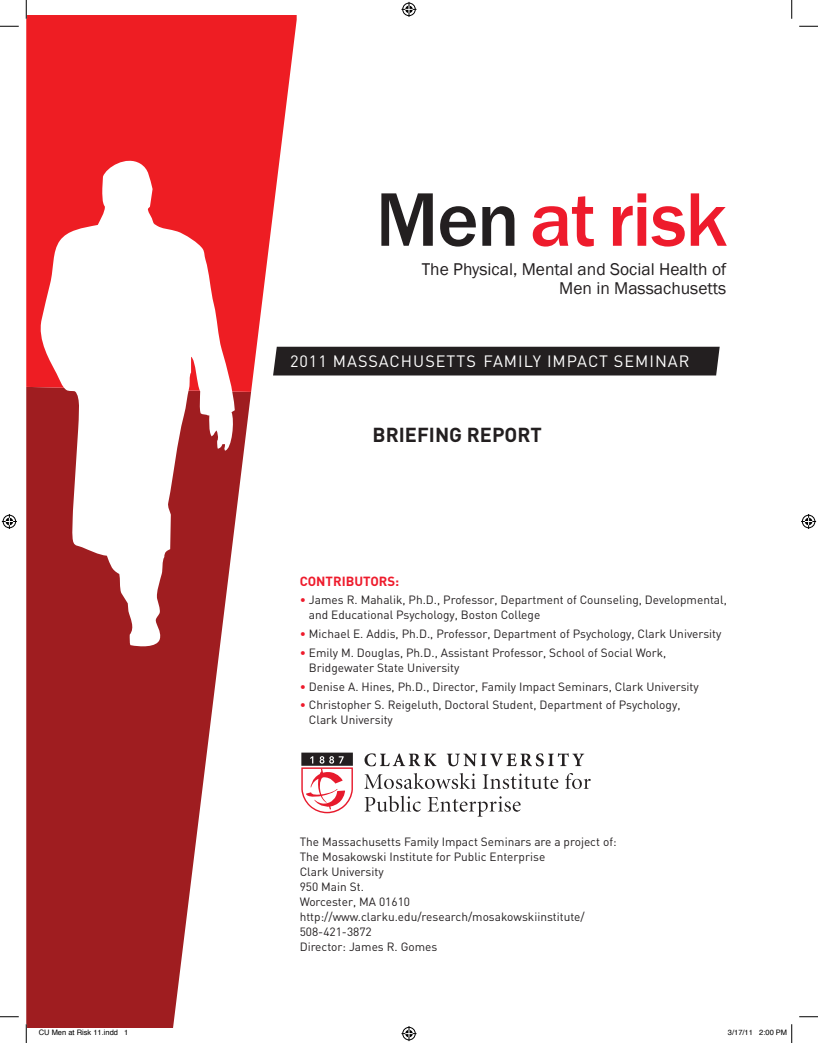
<style>
.page{position:relative;width:818px;height:1043px;background:#fff}
.page>*{position:absolute;margin:0;border:0;box-sizing:border-box;transform-origin:0 0}
.t1{font:500 78.5px "Franklin Gothic";letter-spacing:-.015em;color:#ee1b2c}
.t2{font:700 20px "DIN";color:#231f20}
.t3{font:17.5px/18.8px "Franklin Gothic";color:#231f20;text-align:right}
.t4{font:16.25px "DIN";letter-spacing:.06em;color:#fff}
.t5{font:700 13.12px "DIN";color:#ee1b2c}
.t6{font:11.88px/15px "DIN";color:#231f20}
.t7{font:7.5px "Helvetica";color:#000}
.s1{color:#231f20}
.s2{color:#ee1b2c}
</style>
<div class="page">
<div style="left:297px;top:347px;width:422px;height:28px;background:#231f20"></div>
<svg style="left:26px;top:392px;width:225px;height:636px;fill:#9f1d20"></svg>
<svg style="left:26px;top:15px;width:271px;height:377px;fill:#ee1d23"></svg>
<svg style="left:37px;top:155px;width:198px;height:493px"></svg>
<svg style="left:364px;top:753px;width:72px;height:13px"></svg>
<svg style="left:447px;top:753px;width:137px;height:13px"></svg>
<svg style="left:364px;top:773px;width:112px;height:16px"></svg>
<svg style="left:482px;top:773px;width:76px;height:16px"></svg>
<svg style="left:565px;top:773px;width:25px;height:16px"></svg>
<svg style="left:364px;top:795px;width:57px;height:16px"></svg>
<svg style="left:427px;top:796px;width:93px;height:20px"></svg>
<svg style="left:301px;top:752px;width:52px;height:61px"></svg>
<svg style="left:0;top:25px;width:19px;height:2px"></svg>
<svg style="left:799px;top:25px;width:19px;height:2px"></svg>
<svg style="left:0;top:1016px;width:19px;height:1px"></svg>
<svg style="left:799px;top:1016px;width:19px;height:1px"></svg>
<svg style="left:25px;top:0;width:2px;height:19px"></svg>
<svg style="left:25px;top:1024px;width:2px;height:18px"></svg>
<svg style="left:791px;top:0;width:1px;height:19px"></svg>
<svg style="left:401px;top:2px;width:15px;height:15px"></svg>
<svg style="left:401px;top:1026px;width:15px;height:15px"></svg>
<svg style="left:2px;top:514px;width:15px;height:15px"></svg>
<svg style="left:801px;top:514px;width:15px;height:15px"></svg>
<svg style="left:39px;top:1027px;width:79px;height:1px"></svg>
<svg style="left:791px;top:1024px;width:1px;height:18px"></svg>
<p class="t1" style="left:375px;top:171px;width:353px"><span class="s1">Men</span>at risk</p>
<p class="t3" style="left:422px;top:260px;width:306px">The Physical, Mental and Social Health of<br>Men in Massachusetts</p>
<p class="t4" style="left:290px;top:351px;width:401px">2011 MASSACHUSETTS FAMILY IMPACT SEMINAR</p>
<p class="t2" style="left:372px;top:422px;width:171px">BRIEFING REPORT</p>
<p class="t5" style="left:299px;top:572px;width:101px">CONTRIBUTORS:</p>
<p class="t6" style="left:309px;top:592px;width:419px;text-indent:-9px"><span class="s2">•</span> James R. Mahalik, Ph.D., Professor, Department of Counseling, Developmental, and Educational Psychology, Boston College</p>
<p class="t6" style="left:299px;top:626px;width:423px"><span class="s2">•</span> Michael E. Addis, Ph.D., Professor, Department of Psychology, Clark University</p>
<p class="t6" style="left:309px;top:645px;width:358px;text-indent:-9px"><span class="s2">•</span> Emily M. Douglas, Ph.D., Assistant Professor, School of Social Work,<br>Bridgewater State University</p>
<p class="t6" style="left:299px;top:678px;width:400px"><span class="s2">•</span> Denise A. Hines, Ph.D., Director, Family Impact Seminars, Clark University</p>
<p class="t6" style="left:309px;top:697px;width:373px;text-indent:-9px"><span class="s2">•</span> Christopher S. Reigeluth, Doctoral Student, Department of Psychology,<br>Clark University</p>
<p class="t6" style="left:299px;top:834px;width:318px">The Massachusetts Family Impact Seminars are a project of:</p>
<p class="t6" style="left:299px;top:849px;width:247px">The Mosakowski Institute for Public Enterprise</p>
<p class="t6" style="left:299px;top:864px;width:85px">Clark University</p>
<p class="t6" style="left:299px;top:879px;width:66px">950 Main St.</p>
<p class="t6" style="left:299px;top:894px;width:112px">Worcester, MA 01610</p>
<p class="t6" style="left:299px;top:909px;width:286px">http://www.clarku.edu/research/mosakowskiinstitute/</p>
<p class="t6" style="left:299px;top:924px;width:74px">508-421-3872</p>
<p class="t6" style="left:299px;top:939px;width:139px">Director: James R. Gomes</p>
<p class="t7" style="left:39px;top:1027px;width:91px">CU Men at Risk 11.indd 1</p>
<p class="t7" style="left:728px;top:1027px;width:61px">3/17/11 2:00 PM</p>
</div>
